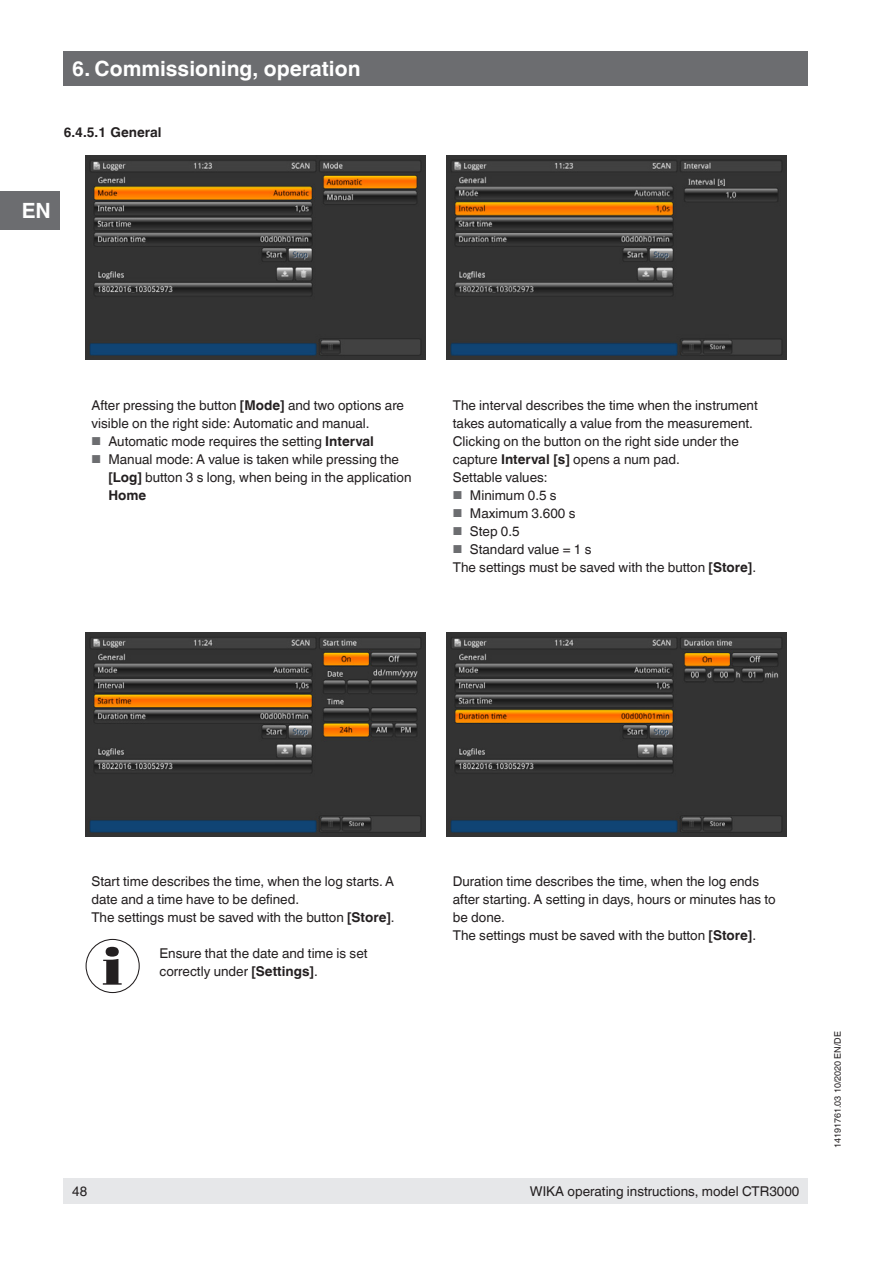
<style>
.page{position:relative;width:893px;height:1263px;background:#fff}
.page>*{position:absolute;margin:0;border:0;box-sizing:border-box;transform-origin:0 0}
.t1{font:700 21px "Helvetica World";color:#fff}
.t2{font:13.5px/18px "Helvetica World";color:#231f20}
.t3{font:700 13.5px "Helvetica World";color:#231f20}
.t4{font:9px "Helvetica World";color:#231f20}
.s1{font-weight:700}
.s2{font-size:11.55px;color:#6c6d70}
</style>
<div class="page">
<div style="left:64px;top:51px;width:744px;height:34px;background:#6c6d70"></div>
<div style="left:0;top:191px;width:60px;height:39px;background:#6c6d70"></div>
<div style="left:64px;top:1178px;width:744px;height:25px;background:#e6e7e9"></div>
<img style="left:85px;top:155px;width:340px;height:204px">
<img style="left:446px;top:155px;width:341px;height:204px">
<img style="left:85px;top:632px;width:340px;height:204px">
<img style="left:446px;top:632px;width:341px;height:204px">
<svg style="left:103px;top:947px;width:19px;height:38px"></svg>
<div style="left:86px;top:939px;width:54px;height:54px;border:1px solid #231f20;border-radius:50%"></div>
<h1 class="t1" style="left:72px;top:56px;width:290px">6. Commissioning, operation</h1>
<p class="t3" style="left:64px;top:125px;width:99px">6.4.5.1 General</p>
<h1 class="t1" style="left:22px;top:198px;width:31px">EN</h1>
<p class="t2" style="left:91px;top:396px;width:314px">After pressing the button <span class="s1">[Mode]</span> and two options are visible on the right side: Automatic and manual.</p>
<p class="t2" style="left:91px;top:432px;width:284px"><span class="s2">■</span> Automatic mode requires the setting <span class="s1">Interval</span></p>
<p class="t2" style="left:108px;top:450px;width:305px;text-indent:-17px"><span class="s2">■</span> Manual mode: A value is taken while pressing the <span class="s1">[Log]</span> button 3 s long, when being in the application<br><span class="s1">Home</span></p>
<p class="t2" style="left:453px;top:396px;width:306px">The interval describes the time when the instrument takes automatically a value from the measurement.<br>Clicking on the button on the right side under the capture <span class="s1">Interval [s]</span> opens a num pad.<br>Settable values:</p>
<p class="t2" style="left:453px;top:486px;width:105px"><span class="s2">■</span> Minimum 0.5 s</p>
<p class="t2" style="left:453px;top:504px;width:124px"><span class="s2">■</span> Maximum 3.600 s</p>
<p class="t2" style="left:453px;top:522px;width:68px"><span class="s2">■</span> Step 0.5</p>
<p class="t2" style="left:453px;top:540px;width:305px"><span class="s2">■</span> Standard value = 1 s<br>The settings must be saved with the button <span class="s1">[Store]</span>.</p>
<p class="t2" style="left:91px;top:873px;width:305px">Start time describes the time, when the log starts. A date and a time have to be defined.<br>The settings must be saved with the button <span class="s1">[Store]</span>.</p>
<p class="t2" style="left:159px;top:945px;width:210px">Ensure that the date and time is set correctly under <span class="s1">[Settings]</span>.</p>
<p class="t2" style="left:453px;top:873px;width:324px">Duration time describes the time, when the log ends after starting. A setting in days, hours or minutes has to be done.<br>The settings must be saved with the button <span class="s1">[Store]</span>.</p>
<p class="t2" style="left:72px;top:1182px;width:17px">48</p>
<p class="t2" style="left:530px;top:1182px;width:271px">WIKA operating instructions, model CTR3000</p>
<p class="t4" style="left:832px;top:1148px;width:118px;rotate:-90deg">14191761.03 10/2020 EN/DE</p>
</div>
